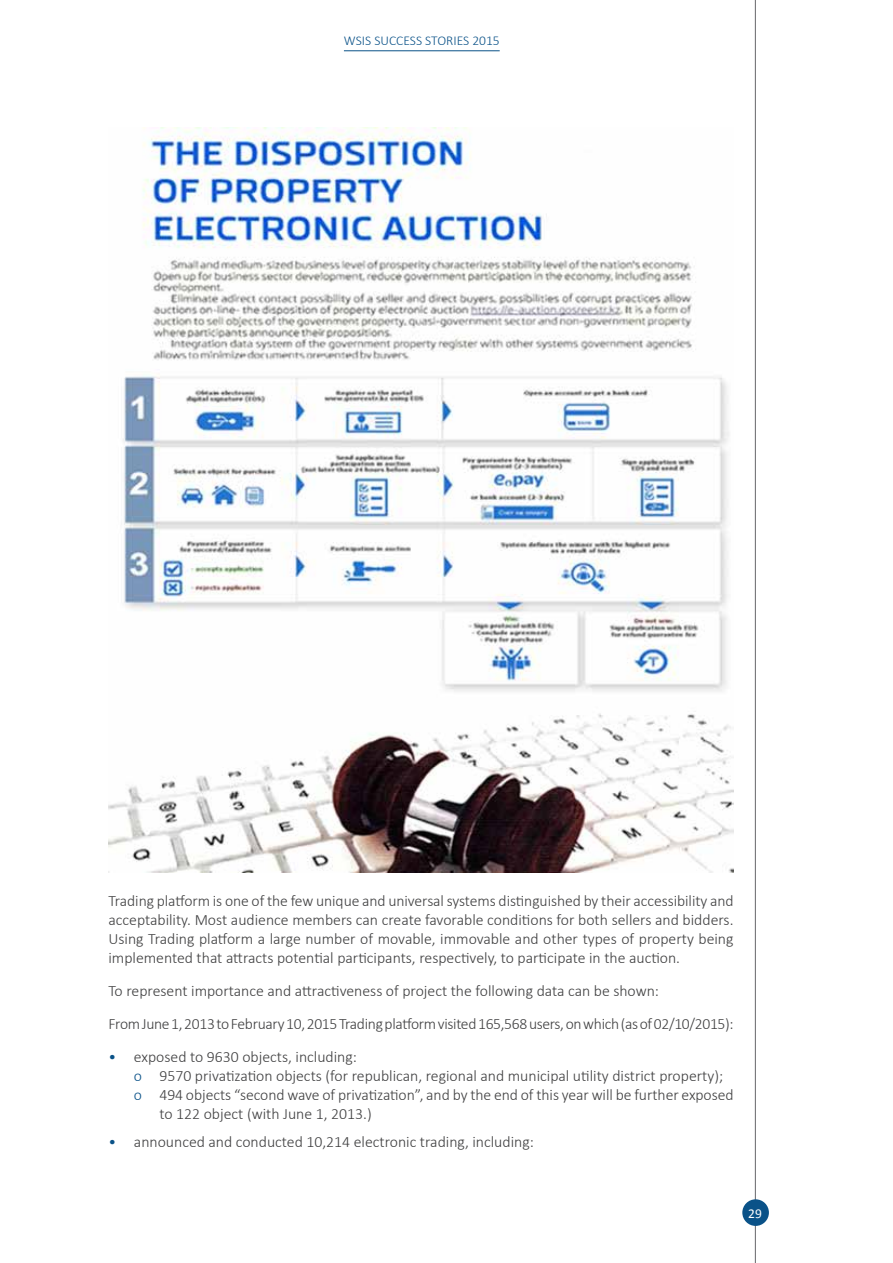
<style>
.page{position:relative;width:893px;height:1263px;background:#fff}
.page>*{position:absolute;margin:0;border:0;box-sizing:border-box;transform-origin:0 0}
.Bullet_list_2{font:300 15.75px/18.9px "Calibri";color:#3e3e3f;text-align:justify}
.Bullet_list_2-2{font:300 15.75px "Calibri";letter-spacing:-.02em;color:#3e3e3f}
.Bullet_list_1{font:300 15.75px "Calibri";color:#3e3e3f}
.t1{font:300 13.5px "Calibri";color:#0a5288}
.t2{font:13.5px "Calibri";color:#fff}
.s1{color:#0a5288}
</style>
<div class="page">
<hr style="left:755px;top:0;width:1px;height:1263px;background:#67676a">
<div style="left:742px;top:1199px;width:27px;height:27px;background:#0a5288;border-radius:50%"></div>
<hr style="left:344px;top:50px;width:156px;height:1px;background:#0a5288">
<img style="left:108px;top:128px;width:625px;height:745px">
<p class="t1" style="left:344px;top:32px;width:157px">WSIS SUCCESS STORIES 2015</p>
<p class="Bullet_list_2" style="left:108px;top:891px;width:627px">Trading platform is one of the few unique and universal systems distinguished by their accessibility and acceptability. Most audience members can create favorable conditions for both sellers and bidders.<br>Using Trading platform a large number of movable, immovable and other types of property being implemented that attracts potential participants, respectively, to participate in the auction.</p>
<p class="Bullet_list_2" style="left:108px;top:981px;width:552px">To represent importance and attractiveness of project the following data can be shown:</p>
<p class="Bullet_list_2-2" style="left:108px;top:1014px;width:627px">From June 1, 2013 to February 10, 2015 Trading platform visited 165,568 users, on which (as of 02/10/2015):</p>
<p class="Bullet_list_1" style="left:108px;top:1047px;width:250px"><span class="s1">•</span> exposed to 9630 objects, including:</p>
<p class="Bullet_list_2" style="left:134px;top:1066px;width:591px"><span class="s1">o</span> 9570 privatization objects (for republican, regional and municipal utility district property);</p>
<p class="Bullet_list_2" style="left:159px;top:1085px;width:576px;text-indent:-26px"><span class="s1">o</span> 494 objects “second wave of privatization”, and by the end of this year will be further exposed to 122 object (with June 1, 2013.)</p>
<p class="Bullet_list_1" style="left:108px;top:1132px;width:427px"><span class="s1">•</span> announced and conducted 10,214 electronic trading, including:</p>
<p class="t2" style="left:748px;top:1204px;width:15px">29</p>
</div>
